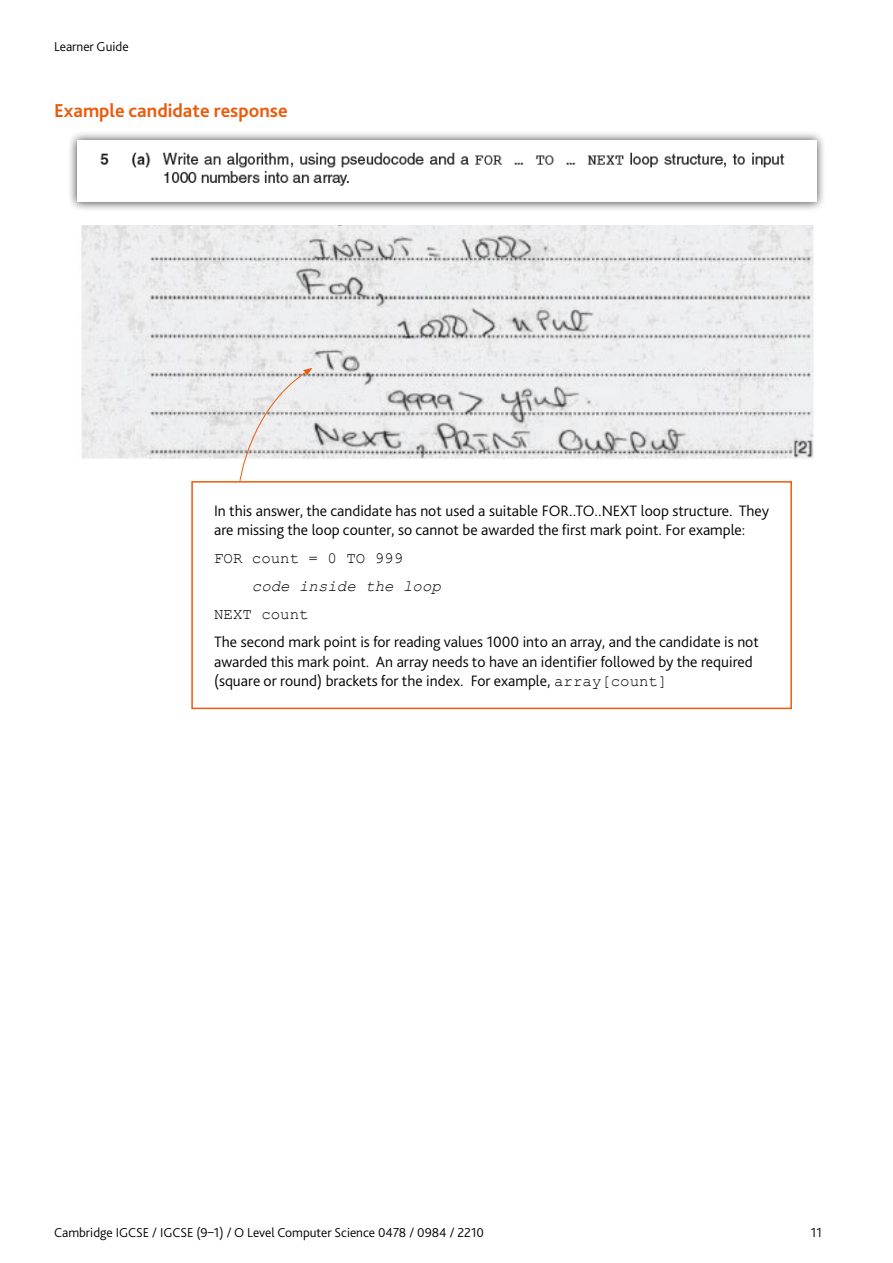
<style>
.page{position:relative;width:893px;height:1263px;background:#fff}
.page>*{position:absolute;margin:0;border:0;box-sizing:border-box;transform-origin:0 0}
.t1{font:700 19.5px "Bliss Pro";color:#ea5b0c}
.t2{font:300 15.75px/19.5px "Bliss Pro";color:#000}
.t3{font:15.75px "Courier New";color:#000}
.t4{font:italic 15.75px "Courier New";color:#000}
.t5{font:300 13.5px "Bliss Pro";color:#000}
.s1{font-family:"Courier New";font-weight:400}
</style>
<div class="page">
<img style="left:81px;top:225px;width:733px;height:234px">
<div style="left:67px;top:131px;width:759px;height:81px;background:#000;opacity:.75"></div>
<div style="left:77px;top:140px;width:739px;height:62px;background:#fff"></div>
<img style="left:100px;top:152px;width:685px;height:34px">
<svg style="left:191px;top:481px;width:601px;height:229px"></svg>
<svg style="left:239px;top:368px;width:74px;height:115px"></svg>
<p class="t5" style="left:54px;top:38px;width:76px">Learner Guide</p>
<p class="t1" style="left:54px;top:98px;width:235px">Example candidate response</p>
<p class="t2" style="left:214px;top:501px;width:557px">In this answer, the candidate has not used a suitable FOR..TO..NEXT loop structure. They are missing the loop counter, so cannot be awarded the first mark point. For example:</p>
<p class="t3" style="left:214px;top:549px;width:190px">FOR count = 0 TO 999</p>
<p class="t4" style="left:252px;top:576px;width:191px">code inside the loop</p>
<p class="t3" style="left:214px;top:605px;width:96px">NEXT count</p>
<p class="t2" style="left:214px;top:632px;width:546px">The second mark point is for reading values 1000 into an array, and the candidate is not awarded this mark point. An array needs to have an identifier followed by the required (square or round) brackets for the index. For example, <span class="s1">array[count]</span></p>
<p class="t5" style="left:54px;top:1224px;width:431px">Cambridge IGCSE / IGCSE (9–1) / O Level Computer Science 0478 / 0984 / 2210</p>
<p class="t5" style="left:811px;top:1224px;width:13px">11</p>
</div>
